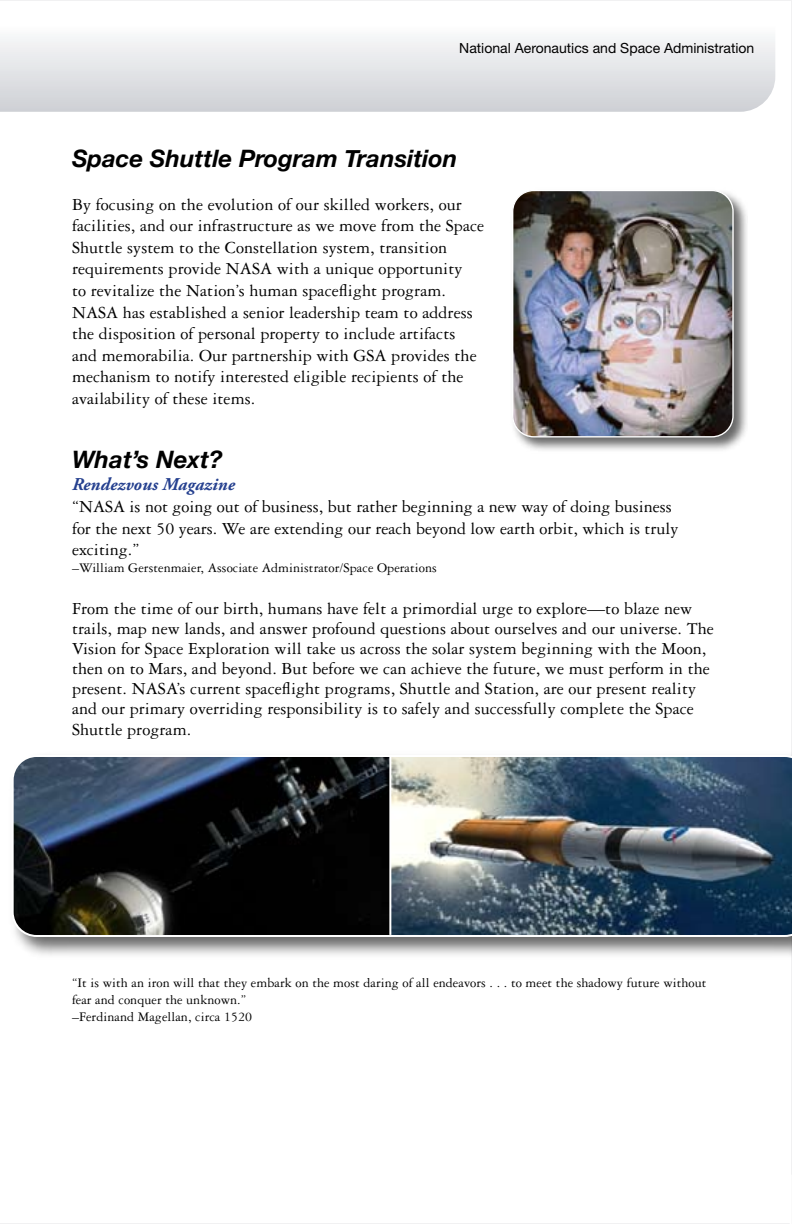
<style>
.page{position:relative;width:792px;height:1224px;background:#fff}
.page>*{position:absolute;margin:0;border:0;box-sizing:border-box;transform-origin:0 0}
.t1{font:italic 700 24px "Helvetica Neue";color:#000}
.t2{font:18px/21.6px "Garamond 3 LT Std";letter-spacing:.005em;color:#000}
.t3{font:italic 700 18px "Adobe Garamond Pro";letter-spacing:.005em;color:#25408f}
.t4{font:14px/16.8px "Garamond 3 LT Std";letter-spacing:.005em;color:#000}
.t5{font:14px "Helvetica Neue LT Std";color:#000}
</style>
<div class="page">
<img style="left:17px;top:749px;width:775px;height:218px">
<img style="left:13px;top:755px;width:779px;height:182px">
<hr style="left:389px;top:756px;width:2px;height:179px;background:#fff">
<svg style="left:0;top:37px;width:775px;height:75px"></svg>
<img style="left:518px;top:196px;width:229px;height:254px">
<img style="left:514px;top:192px;width:219px;height:245px">
<div style="left:512px;top:190px;width:222px;height:247px;border:1px solid #fff;border-radius:21px"></div>
<p class="t5" style="left:459px;top:40px;width:297px">National Aeronautics and Space Administration</p>
<h1 class="t1" style="left:72px;top:144px;width:387px">Space Shuttle Program Transition</h1>
<p class="t2" style="left:72px;top:193px;width:414px">By focusing on the evolution of our skilled workers, our facilities, and our infrastructure as we move from the Space Shuttle system to the Constellation system, transition requirements provide NASA with a unique opportunity<br>to revitalize the Nation’s human spaceflight program.<br>NASA has established a senior leadership team to address the disposition of personal property to include artifacts and memorabilia. Our partnership with GSA provides the mechanism to notify interested eligible recipients of the availability of these items.</p>
<h1 class="t1" style="left:72px;top:445px;width:152px">What’s Next?</h1>
<p class="t3" style="left:72px;top:474px;width:164px">Rendezvous Magazine</p>
<p class="t2" style="left:72px;top:496px;width:608px">“NASA is not going out of business, but rather beginning a new way of doing business for the next 50 years. We are extending our reach beyond low earth orbit, which is truly exciting.”</p>
<p class="t4" style="left:72px;top:559px;width:366px">–William Gerstenmaier, Associate Administrator/Space Operations</p>
<p class="t2" style="left:72px;top:598px;width:643px;line-height:20.2px">From the time of our birth, humans have felt a primordial urge to explore—to blaze new trails, map new lands, and answer profound questions about ourselves and our universe. The Vision for Space Exploration will take us across the solar system beginning with the Moon, then on to Mars, and beyond. But before we can achieve the future, we must perform in the present. NASA’s current spaceflight programs, Shuttle and Station, are our present reality and our primary overriding responsibility is to safely and successfully complete the Space Shuttle program.</p>
<p class="t4" style="left:72px;top:975px;width:636px">“It is with an iron will that they embark on the most daring of all endeavors . . . to meet the shadowy future without fear and conquer the unknown.”<br>–Ferdinand Magellan, circa 1520</p>
</div>
